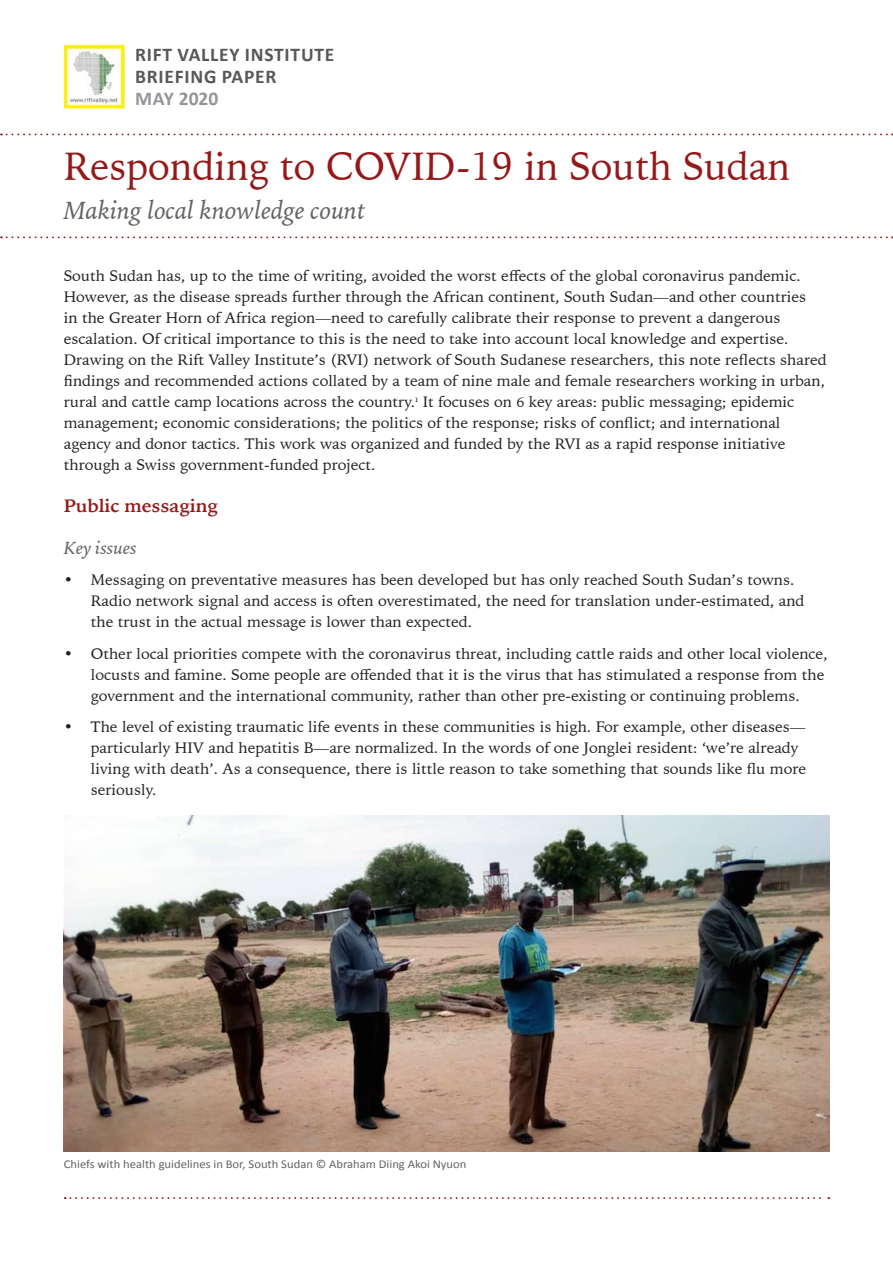
<style>
.page{position:relative;width:893px;height:1263px;background:#fff}
.page>*{position:absolute;margin:0;border:0;box-sizing:border-box;transform-origin:0 0}
.t1{font:39px "Iowan Old Style BT Pro";color:#961919}
.t2{font:italic 25.5px "Iowan Old Style BT Pro";color:#646464}
.t3{font:700 19.5px/22.2px "Calibri";letter-spacing:.04em;color:#57585a}
.t4{font:700 19.5px "Calibri";color:#939598}
.t5{font:700 18px "Iowan Old Style";letter-spacing:-.005em;color:#961919;scale:1.05 1}
.t6{font:italic 18px "Iowan Old Style BT Pro";letter-spacing:-.005em;color:#646464;scale:1.05 1}
.t7{font:15px/21px "Iowan Old Style BT Pro";color:#231f20;scale:1.05 1}
.t8{font:12px "Calibri";color:#646464;scale:1.05 1}
</style>
<div class="page">
<svg style="left:1px;top:236px;width:892px;height:2px"></svg>
<svg style="left:1px;top:134px;width:892px;height:1px"></svg>
<img style="left:64px;top:45px;width:61px;height:64px">
<svg style="left:65px;top:1197px;width:764px;height:2px"></svg>
<img style="left:64px;top:815px;width:765px;height:337px">
<h3 class="t3" style="left:135px;top:43px;width:201px">RIFT VALLEY INSTITUTE<br>BRIEFING PAPER</h3>
<h3 class="t4" style="left:135px;top:86px;width:85px">MAY 2020</h3>
<h1 class="t1" style="left:64px;top:140px;width:728px">Responding to COVID-19 in South Sudan</h1>
<h2 class="t2" style="left:64px;top:193px;width:303px">Making local knowledge count</h2>
<p class="t7" style="left:64px;top:264px;width:728px">South Sudan has, up to the time of writing, avoided the worst effects of the global coronavirus pandemic.<br>However, as the disease spreads further through the African continent, South Sudan—and other countries<br>in the Greater Horn of Africa region—need to carefully calibrate their response to prevent a dangerous escalation. Of critical importance to this is the need to take into account local knowledge and expertise.<br>Drawing on the Rift Valley Institute’s (RVI) network of South Sudanese researchers, this note reflects shared findings and recommended actions collated by a team of nine male and female researchers working in urban, rural and cattle camp locations across the country.<sup>1</sup> It focuses on 6 key areas: public messaging; epidemic management; economic considerations; the politics of the response; risks of conflict; and international agency and donor tactics. This work was organized and funded by the RVI as a rapid response initiative through a Swiss government-funded project.</p>
<p class="t5" style="left:64px;top:489px;width:148px">Public messaging</p>
<p class="t6" style="left:64px;top:535px;width:71px">Key issues</p>
<p class="t7" style="left:91px;top:569px;width:681px;text-indent:-27px">• Messaging on preventative measures has been developed but has only reached South Sudan’s towns.<br>Radio network signal and access is often overestimated, the need for translation under-estimated, and the trust in the actual message is lower than expected.</p>
<p class="t7" style="left:91px;top:642px;width:703px;text-indent:-27px">• Other local priorities compete with the coronavirus threat, including cattle raids and other local violence, locusts and famine. Some people are offended that it is the virus that has stimulated a response from the government and the international community, rather than other pre-existing or continuing problems.</p>
<p class="t7" style="left:91px;top:716px;width:683px;text-indent:-27px">• The level of existing traumatic life events in these communities is high. For example, other diseases— particularly HIV and hepatitis B—are normalized. In the words of one Jonglei resident: ‘we’re already living with death’. As a consequence, there is little reason to take something that sounds like flu more seriously.</p>
<p class="t8" style="left:64px;top:1156px;width:385px">Chiefs with health guidelines in Bor, South Sudan © Abraham Diing Akoi Nyuon</p>
</div>
